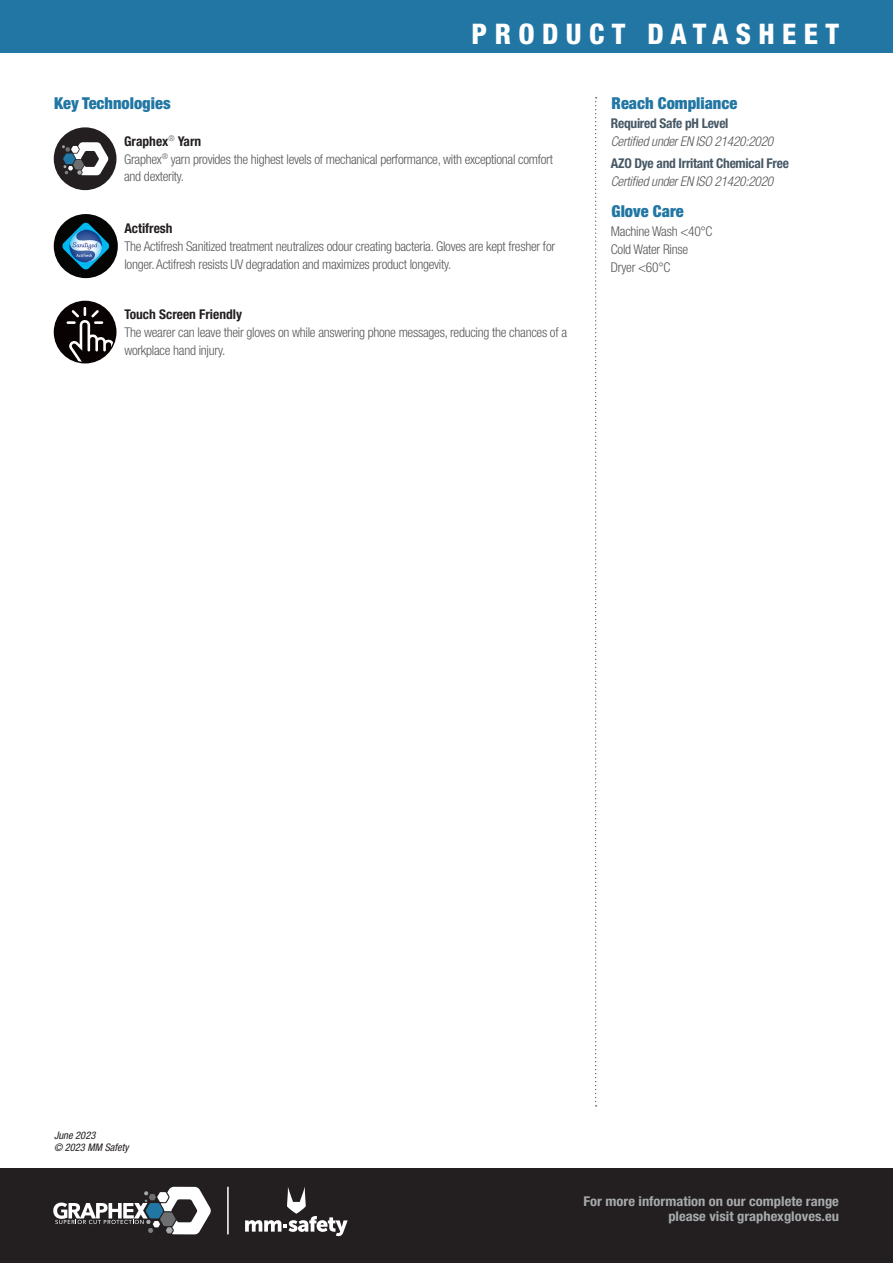
<style>
.page{position:relative;width:893px;height:1263px;background:#fff}
.page>*{position:absolute;margin:0;border:0;box-sizing:border-box;transform-origin:0 0}
.t1{font:800 condensed 28.35px "Helvetica Neue LT Pro";letter-spacing:.26em;color:#fff}
.t2{font:900 condensed 16.5px "Helvetica Neue LT Pro";color:#2176a3}
.t3{font:300 condensed 13.5px/18px "Helvetica Neue LT Pro";letter-spacing:-.02em;color:#57585a}
.t4{font:700 condensed 13.5px/15px "Helvetica Neue LT Pro";color:#a7aaac;text-align:right;scale:1.08 1}
.t5{font:italic 300 condensed 13.5px "Helvetica Neue LT Pro";letter-spacing:-.02em;color:#57585a}
.t6{font:700 condensed 13.5px "Helvetica Neue LT Pro";letter-spacing:-.02em;color:#475865}
.t7{font:700 condensed 13.5px "Helvetica Neue LT Pro";color:#231f20}
.t8{font:italic condensed 10.5px/12px "Helvetica Neue LT Pro";color:#231f20}
.s1{font-weight:700;color:#231f20}
</style>
<div class="page">
<div style="left:0;top:1168px;width:893px;height:95px;background:#231f20"></div>
<hr style="left:227px;top:1187px;width:2px;height:47px;background:#fff">
<svg style="left:245px;top:1187px;width:103px;height:49px"></svg>
<div style="left:54px;top:127px;width:62px;height:63px;background:#231f20;border-radius:50%"></div>
<svg style="left:62px;top:142px;width:46px;height:33px"></svg>
<div style="left:0;top:0;width:893px;height:52px;background:#2176a3"></div>
<svg style="left:53px;top:1187px;width:158px;height:47px"></svg>
<div style="left:54px;top:214px;width:64px;height:64px;background:#050504;border-radius:50%"></div>
<svg style="left:62px;top:222px;width:48px;height:48px"></svg>
<svg style="left:595px;top:97px;width:2px;height:1009px"></svg>
<div style="left:54px;top:301px;width:62px;height:62px;background:#080302;border-radius:50%"></div>
<svg style="left:67px;top:307px;width:47px;height:55px"></svg>
<h1 class="t1" style="left:472px;top:16px;width:369px">PRODUCT DATASHEET</h1>
<p class="t2" style="left:54px;top:93px;width:118px">Key Technologies</p>
<p class="t3" style="left:124px;top:132px;width:430px"><span class="s1">Graphex</span><sup>®</sup> <span class="s1">Yarn<br></span>Graphex<sup>®</sup> yarn provides the highest levels of mechanical performance, with exceptional comfort and dexterity.</p>
<p class="t7" style="left:124px;top:220px;width:50px">Actifresh</p>
<p class="t3" style="left:124px;top:237px;width:432px">The Actifresh Sanitized treatment neutralizes odour creating bacteria. Gloves are kept fresher for longer. Actifresh resists UV degradation and maximizes product longevity.</p>
<p class="t7" style="left:124px;top:306px;width:119px">Touch Screen Friendly</p>
<p class="t3" style="left:124px;top:323px;width:444px">The wearer can leave their gloves on while answering phone messages, reducing the chances of a workplace hand injury.</p>
<p class="t2" style="left:612px;top:93px;width:127px">Reach Compliance</p>
<p class="t6" style="left:611px;top:115px;width:119px">Required Safe pH Level</p>
<p class="t5" style="left:611px;top:133px;width:164px">Certified under EN ISO 21420:2020</p>
<p class="t6" style="left:611px;top:155px;width:180px">AZO Dye and Irritant Chemical Free</p>
<p class="t5" style="left:611px;top:173px;width:164px">Certified under EN ISO 21420:2020</p>
<p class="t2" style="left:612px;top:201px;width:74px">Glove Care</p>
<p class="t3" style="left:611px;top:222px;width:103px">Machine Wash &lt;40°C<br>Cold Water Rinse<br>Dryer &lt;60°C</p>
<p class="t8" style="left:54px;top:1129px;width:76px">June 2023<br>© 2023 MM Safety</p>
<p class="t4" style="left:583px;top:1194px;width:238px">For more information on our complete range please visit graphexgloves.eu</p>
</div>
